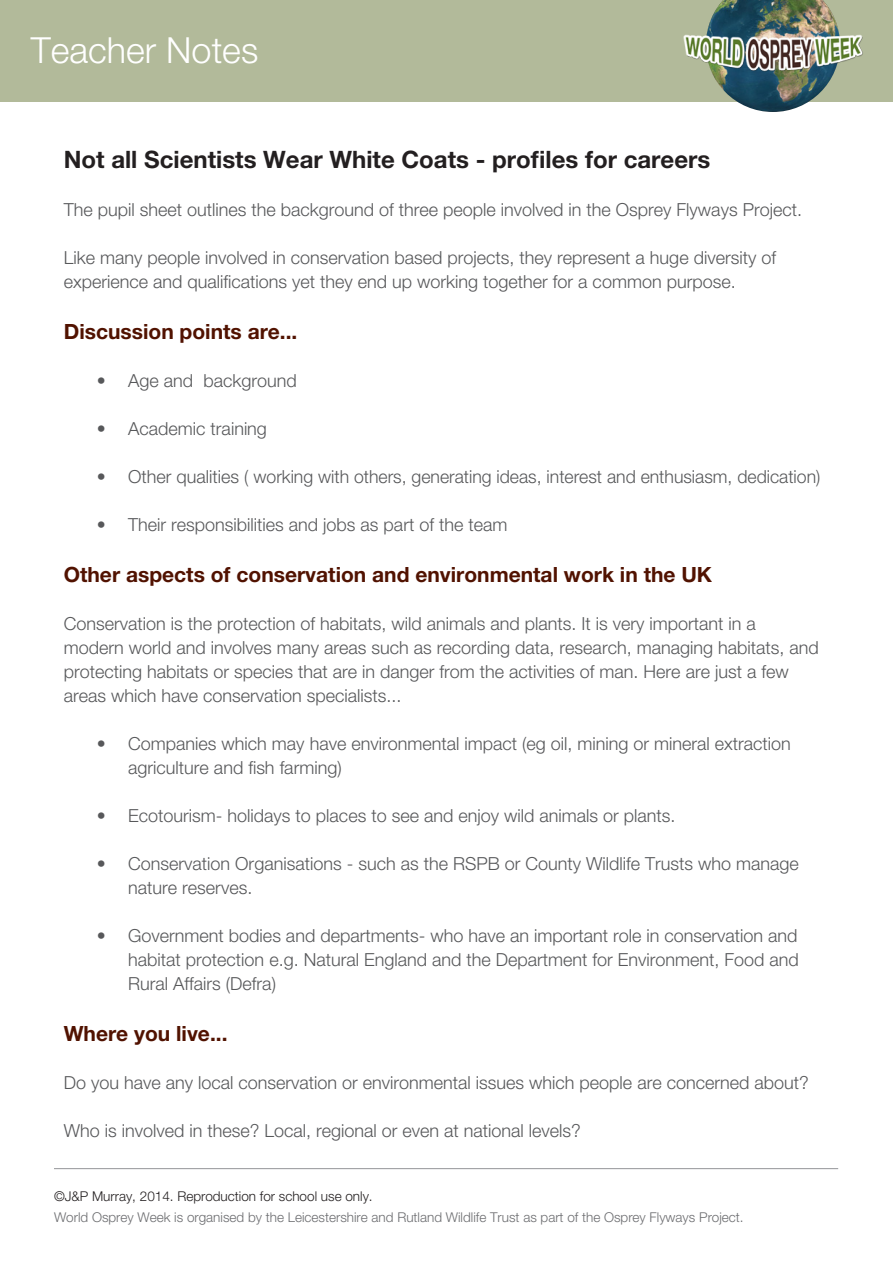
<style>
.page{position:relative;width:893px;height:1263px;background:#fff}
.page>*{position:absolute;margin:0;border:0;box-sizing:border-box;transform-origin:0 0}
.t1{font:300 36px "Helvetica Neue";color:#fff}
.t2{font:700 24px "Helvetica Neue";color:#231f20}
.t3{font:700 21px "Helvetica Neue";color:#511200}
.t4{font:300 18px/24px "Helvetica Neue";color:#57585a}
.t5{font:300 13.5px "Helvetica Neue";color:#6c6d70}
.t6{font:300 13.5px "Helvetica Neue";color:#231f20}
</style>
<div class="page">
<div style="left:0;top:0;width:893px;height:102px;background:#b2ba9a"></div>
<img style="left:707px;top:0;width:132px;height:112px">
<img style="left:683px;top:31px;width:180px;height:44px">
<hr style="left:54px;top:1168px;width:784px;height:1px;background:#939598">
<p class="t1" style="left:31px;top:28px;width:229px">Teacher Notes</p>
<p class="t2" style="left:64px;top:144px;width:648px">Not all Scientists Wear White Coats - profiles for careers</p>
<p class="t4" style="left:64px;top:197px;width:740px">The pupil sheet outlines the background of three people involved in the Osprey Flyways Project.</p>
<p class="t4" style="left:64px;top:245px;width:714px">Like many people involved in conservation based projects, they represent a huge diversity of experience and qualifications yet they end up working together for a common purpose.</p>
<p class="t3" style="left:64px;top:318px;width:235px">Discussion points are...</p>
<p class="t4" style="left:97px;top:368px;width:201px">• Age and background</p>
<p class="t4" style="left:97px;top:416px;width:172px">• Academic training</p>
<p class="t4" style="left:97px;top:464px;width:725px">• Other qualities ( working with others, generating ideas, interest and enthusiasm, dedication)</p>
<p class="t4" style="left:97px;top:512px;width:412px">• Their responsibilities and jobs as part of the team</p>
<p class="t3" style="left:64px;top:561px;width:650px">Other aspects of conservation and environmental work in the UK</p>
<p class="t4" style="left:64px;top:611px;width:756px">Conservation is the protection of habitats, wild animals and plants. It is very important in a modern world and involves many areas such as recording data, research, managing habitats, and protecting habitats or species that are in danger from the activities of man. Here are just a few areas which have conservation specialists...</p>
<p class="t4" style="left:128px;top:731px;width:664px;text-indent:-32px">• Companies which may have environmental impact (eg oil, mining or mineral extraction agriculture and fish farming)</p>
<p class="t4" style="left:97px;top:803px;width:580px">• Ecotourism- holidays to places to see and enjoy wild animals or plants.</p>
<p class="t4" style="left:128px;top:851px;width:672px;text-indent:-32px">• Conservation Organisations - such as the RSPB or County Wildlife Trusts who manage nature reserves.</p>
<p class="t4" style="left:128px;top:923px;width:672px;text-align:justify;text-indent:-32px">• Government bodies and departments- who have an important role in conservation and habitat protection e.g. Natural England and the Department for Environment, Food and Rural Affairs (Defra)</p>
<p class="t3" style="left:64px;top:1020px;width:165px">Where you live...</p>
<p class="t4" style="left:64px;top:1070px;width:746px">Do you have any local conservation or environmental issues which people are concerned about?</p>
<p class="t4" style="left:64px;top:1118px;width:519px">Who is involved in these? Local, regional or even at national levels?</p>
<p class="t6" style="left:54px;top:1188px;width:320px">©J&amp;P Murray, 2014. Reproduction for school use only.</p>
<p class="t5" style="left:54px;top:1209px;width:691px">World Osprey Week is organised by the Leicestershire and Rutland Wildlife Trust as part of the Osprey Flyways Project.</p>
</div>
